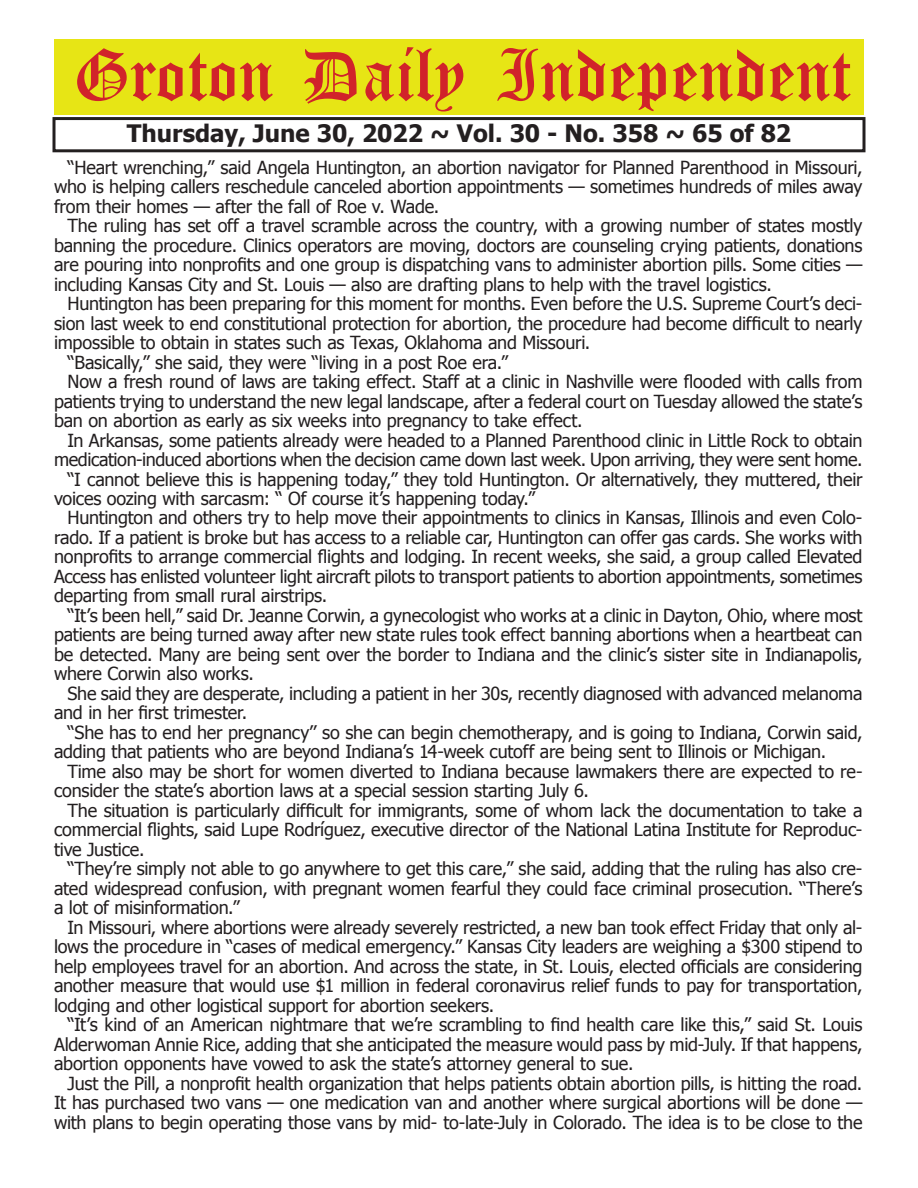
<style>
.page{position:relative;width:918px;height:1188px;background:#fff}
.page>*{position:absolute;margin:0;border:0;box-sizing:border-box;transform-origin:0 0}
.t1{font:54px "Old English Five";color:#d1232a}
.t2{font:700 24px "Tahoma";color:#231f20}
.t3{font:18px/19.5px "Tahoma";letter-spacing:-.015em;color:#231f20;text-align:justify}
</style>
<div class="page">
<div style="left:52px;top:117px;width:814px;height:35px;border:3px solid #231f20"></div>
<div style="left:54px;top:40px;width:810px;height:75px;background:#e7e515"></div>
<h1 class="t1" style="left:73px;top:50px;width:779px">Groton Daily Independent</h1>
<h2 class="t2" style="left:127px;top:116px;width:666px">Thursday, June 30, 2022 ~ Vol. 30 - No. 358 ~ 65 of 82</h2>
<p class="t3" style="left:54px;top:156px;width:810px;text-indent:14px">“Heart wrenching,” said Angela Huntington, an abortion navigator for Planned Parenthood in Missouri, who is helping callers reschedule canceled abortion appointments — sometimes hundreds of miles away from their homes — after the fall of Roe v. Wade.</p>
<p class="t3" style="left:54px;top:215px;width:810px;text-indent:14px">The ruling has set off a travel scramble across the country, with a growing number of states mostly banning the procedure. Clinics operators are moving, doctors are counseling crying patients, donations are pouring into nonprofits and one group is dispatching vans to administer abortion pills. Some cities — including Kansas City and St. Louis — also are drafting plans to help with the travel logistics.</p>
<p class="t3" style="left:68px;top:293px;width:796px">Huntington has been preparing for this moment for months. Even before the U.S. Supreme Court’s deci-</p>
<p class="t3" style="left:54px;top:312px;width:810px">sion last week to end constitutional protection for abortion, the procedure had become difficult to nearly</p>
<p class="t3" style="left:54px;top:332px;width:538px">impossible to obtain in states such as Texas, Oklahoma and Missouri.</p>
<p class="t3" style="left:68px;top:351px;width:442px">“Basically,” she said, they were “living in a post Roe era.”</p>
<p class="t3" style="left:68px;top:371px;width:796px">Now a fresh round of laws are taking effect. Staff at a clinic in Nashville were flooded with calls from</p>
<p class="t3" style="left:54px;top:390px;width:810px">patients trying to understand the new legal landscape, after a federal court on Tuesday allowed the state’s</p>
<p class="t3" style="left:54px;top:410px;width:530px">ban on abortion as early as six weeks into pregnancy to take effect.</p>
<p class="t3" style="left:68px;top:429px;width:797px">In Arkansas, some patients already were headed to a Planned Parenthood clinic in Little Rock to obtain</p>
<p class="t3" style="left:54px;top:449px;width:810px">medication-induced abortions when the decision came down last week. Upon arriving, they were sent home.</p>
<p class="t3" style="left:68px;top:468px;width:797px">“I cannot believe this is happening today,” they told Huntington. Or alternatively, they muttered, their</p>
<p class="t3" style="left:54px;top:488px;width:483px">voices oozing with sarcasm: “ Of course it’s happening today.”</p>
<p class="t3" style="left:68px;top:507px;width:796px">Huntington and others try to help move their appointments to clinics in Kansas, Illinois and even Colo-</p>
<p class="t3" style="left:54px;top:527px;width:810px">rado. If a patient is broke but has access to a reliable car, Huntington can offer gas cards. She works with</p>
<p class="t3" style="left:54px;top:546px;width:810px">nonprofits to arrange commercial flights and lodging. In recent weeks, she said, a group called Elevated</p>
<p class="t3" style="left:54px;top:566px;width:810px">Access has enlisted volunteer light aircraft pilots to transport patients to abortion appointments, sometimes</p>
<p class="t3" style="left:54px;top:585px;width:275px">departing from small rural airstrips.</p>
<p class="t3" style="left:68px;top:605px;width:797px">“It’s been hell,’’ said Dr. Jeanne Corwin, a gynecologist who works at a clinic in Dayton, Ohio, where most</p>
<p class="t3" style="left:54px;top:624px;width:810px">patients are being turned away after new state rules took effect banning abortions when a heartbeat can</p>
<p class="t3" style="left:54px;top:644px;width:810px">be detected. Many are being sent over the border to Indiana and the clinic’s sister site in Indianapolis,</p>
<p class="t3" style="left:54px;top:663px;width:202px">where Corwin also works.</p>
<p class="t3" style="left:68px;top:683px;width:796px">She said they are desperate, including a patient in her 30s, recently diagnosed with advanced melanoma</p>
<p class="t3" style="left:54px;top:702px;width:195px">and in her first trimester.</p>
<p class="t3" style="left:68px;top:722px;width:797px">“She has to end her pregnancy’’ so she can begin chemotherapy, and is going to Indiana, Corwin said,</p>
<p class="t3" style="left:54px;top:741px;width:774px">adding that patients who are beyond Indiana’s 14-week cutoff are being sent to Illinois or Michigan.</p>
<p class="t3" style="left:68px;top:761px;width:797px">Time also may be short for women diverted to Indiana because lawmakers there are expected to re-</p>
<p class="t3" style="left:54px;top:780px;width:536px">consider the state’s abortion laws at a special session starting July 6.</p>
<p class="t3" style="left:68px;top:800px;width:796px">The situation is particularly difficult for immigrants, some of whom lack the documentation to take a</p>
<p class="t3" style="left:54px;top:819px;width:810px">commercial flights, said Lupe Rodríguez, executive director of the National Latina Institute for Reproduc-</p>
<p class="t3" style="left:54px;top:839px;width:92px">tive Justice.</p>
<p class="t3" style="left:68px;top:858px;width:796px">“They’re simply not able to go anywhere to get this care,” she said, adding that the ruling has also cre-</p>
<p class="t3" style="left:54px;top:878px;width:810px">ated widespread confusion, with pregnant women fearful they could face criminal prosecution. “There’s</p>
<p class="t3" style="left:54px;top:897px;width:187px">a lot of misinformation.”</p>
<p class="t3" style="left:68px;top:917px;width:796px">In Missouri, where abortions were already severely restricted, a new ban took effect Friday that only al-</p>
<p class="t3" style="left:54px;top:936px;width:810px">lows the procedure in “cases of medical emergency.” Kansas City leaders are weighing a $300 stipend to</p>
<p class="t3" style="left:54px;top:956px;width:810px">help employees travel for an abortion. And across the state, in St. Louis, elected officials are considering</p>
<p class="t3" style="left:54px;top:975px;width:810px">another measure that would use $1 million in federal coronavirus relief funds to pay for transportation,</p>
<p class="t3" style="left:54px;top:995px;width:442px">lodging and other logistical support for abortion seekers.</p>
<p class="t3" style="left:68px;top:1014px;width:796px">“It’s kind of an American nightmare that we’re scrambling to find health care like this,” said St. Louis</p>
<p class="t3" style="left:54px;top:1034px;width:810px">Alderwoman Annie Rice, adding that she anticipated the measure would pass by mid-July. If that happens,</p>
<p class="t3" style="left:54px;top:1053px;width:581px">abortion opponents have vowed to ask the state’s attorney general to sue.</p>
<p class="t3" style="left:68px;top:1073px;width:796px">Just the Pill, a nonprofit health organization that helps patients obtain abortion pills, is hitting the road.</p>
<p class="t3" style="left:54px;top:1092px;width:810px">It has purchased two vans — one medication van and another where surgical abortions will be done —</p>
<p class="t3" style="left:54px;top:1112px;width:810px">with plans to begin operating those vans by mid- to-late-July in Colorado. The idea is to be close to the</p>
</div>
